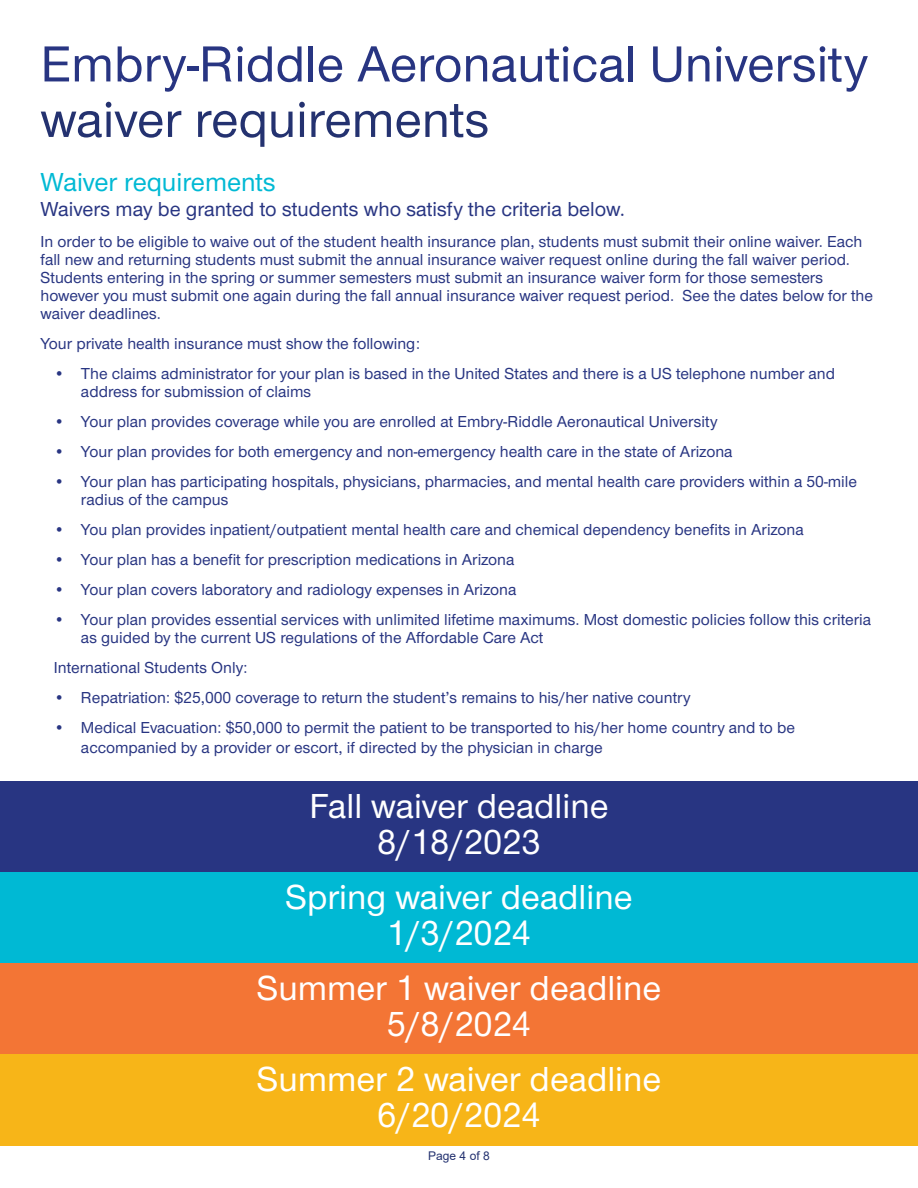
<style>
.page{position:relative;width:918px;height:1188px;background:#fff}
.page>*{position:absolute;margin:0;border:0;box-sizing:border-box;transform-origin:0 0}
.t1{font:500 52.5px "UHC Sans";color:#283582}
.t2{font:500 52.5px "UHC Sans";color:#243270}
.t3{font:500 36px/36px "UHC Sans";color:#fff;text-align:center}
.t4{font:500 27px "UHC Sans";color:#00b9d4}
.t5{font:500 21px "UHC Sans";color:#283582}
.t6{font:16.5px/18px "UHC Sans";color:#283582}
.t7{font:12px "Arial";color:#243270}
</style>
<div class="page">
<div style="left:0;top:782px;width:918px;height:91px;background:#283582"></div>
<div style="left:0;top:873px;width:918px;height:91px;background:#00b9d4"></div>
<div style="left:0;top:964px;width:918px;height:91px;background:#f37535"></div>
<div style="left:0;top:1055px;width:918px;height:91px;background:#f7b518"></div>
<h1 class="t1" style="left:40px;top:29px;width:829px">Embry-Riddle Aeronautical University</h1>
<h1 class="t2" style="left:40px;top:84px;width:450px">waiver requirements</h1>
<h3 class="t4" style="left:40px;top:164px;width:237px">Waiver requirements</h3>
<p class="t5" style="left:40px;top:195px;width:586px">Waivers may be granted to students who satisfy the criteria below.</p>
<p class="t6" style="left:40px;top:232px;width:834px">In order to be eligible to waive out of the student health insurance plan, students must submit their online waiver. Each fall new and returning students must submit the annual insurance waiver request online during the fall waiver period.<br>Students entering in the spring or summer semesters must submit an insurance waiver form for those semesters however you must submit one again during the fall annual insurance waiver request period. See the dates below for the waiver deadlines.</p>
<p class="t6" style="left:40px;top:334px;width:381px">Your private health insurance must show the following:</p>
<p class="t6" style="left:81px;top:364px;width:756px;text-indent:-27px">• The claims administrator for your plan is based in the United States and there is a US telephone number and address for submission of claims</p>
<p class="t6" style="left:54px;top:412px;width:665px">• Your plan provides coverage while you are enrolled at Embry-Riddle Aeronautical University</p>
<p class="t6" style="left:54px;top:442px;width:680px">• Your plan provides for both emergency and non-emergency health care in the state of Arizona</p>
<p class="t6" style="left:81px;top:472px;width:778px;text-indent:-27px">• Your plan has participating hospitals, physicians, pharmacies, and mental health care providers within a 50-mile radius of the campus</p>
<p class="t6" style="left:54px;top:520px;width:751px">• You plan provides inpatient/outpatient mental health care and chemical dependency benefits in Arizona</p>
<p class="t6" style="left:54px;top:550px;width:462px">• Your plan has a benefit for prescription medications in Arizona</p>
<p class="t6" style="left:54px;top:580px;width:464px">• Your plan covers laboratory and radiology expenses in Arizona</p>
<p class="t6" style="left:81px;top:610px;width:792px;text-indent:-27px">• Your plan provides essential services with unlimited lifetime maximums. Most domestic policies follow this criteria as guided by the current US regulations of the Affordable Care Act</p>
<p class="t6" style="left:54px;top:658px;width:195px">International Students Only:</p>
<p class="t6" style="left:54px;top:688px;width:638px">• Repatriation: $25,000 coverage to return the student’s remains to his/her native country</p>
<p class="t6" style="left:81px;top:717px;width:716px;line-height:19.5px;text-indent:-27px">• Medical Evacuation: $50,000 to permit the patient to be transported to his/her home country and to be accompanied by a provider or escort, if directed by the physician in charge</p>
<h2 class="t3" style="left:310px;top:786px;width:300px">Fall waiver deadline<br>8/18/2023</h2>
<h2 class="t3" style="left:285px;top:877px;width:349px">Spring waiver deadline<br>1/3/2024</h2>
<h2 class="t3" style="left:257px;top:968px;width:406px">Summer 1 waiver deadline<br>5/8/2024</h2>
<h2 class="t3" style="left:257px;top:1059px;width:406px">Summer 2 waiver deadline<br>6/20/2024</h2>
<p class="t7" style="left:428px;top:1148px;width:63px">Page 4 of 8</p>
</div>
